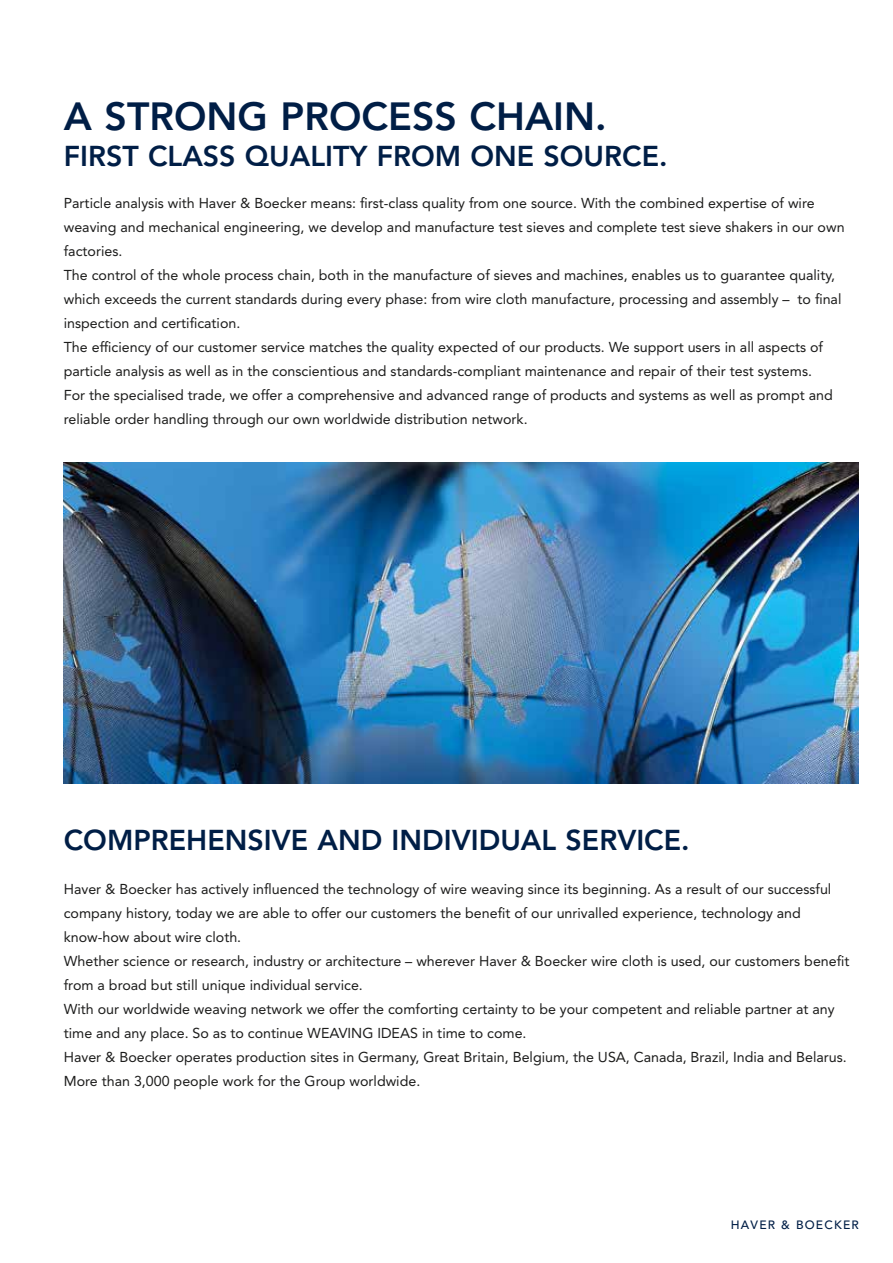
<style>
.page{position:relative;width:893px;height:1263px;background:#fff}
.page>*{position:absolute;margin:0;border:0;box-sizing:border-box;transform-origin:0 0}
.t1{font:800 39px "Avenir LT Std";color:#001e46}
.t2{font:800 28.5px "Avenir LT Std";color:#001e46}
.t3{font:14.25px/24px "Avenir LT Std";color:#1c1c1b}
.t4{font:500 12px "Avenir LT Std";letter-spacing:.1em;color:#001e46}
</style>
<div class="page">
<img style="left:64px;top:462px;width:795px;height:322px">
<h1 class="t1" style="left:64px;top:93px;width:544px">A STRONG PROCESS CHAIN.</h1>
<h2 class="t2" style="left:64px;top:139px;width:605px">FIRST CLASS QUALITY FROM ONE SOURCE.</h2>
<p class="t3" style="left:64px;top:191px;width:782px">Particle analysis with Haver &amp; Boecker means: first-class quality from one source. With the combined expertise of wire weaving and mechanical engineering, we develop and manufacture test sieves and complete test sieve shakers in our own factories.<br>The control of the whole process chain, both in the manufacture of sieves and machines, enables us to guarantee quality, which exceeds the current standards during every phase: from wire cloth manufacture, processing and assembly – to final inspection and certification.<br>The efficiency of our customer service matches the quality expected of our products. We support users in all aspects of particle analysis as well as in the conscientious and standards-compliant maintenance and repair of their test systems.<br>For the specialised trade, we offer a comprehensive and advanced range of products and systems as well as prompt and reliable order handling through our own worldwide distribution network.</p>
<h2 class="t2" style="left:64px;top:823px;width:627px">COMPREHENSIVE AND INDIVIDUAL SERVICE.</h2>
<p class="t3" style="left:64px;top:878px;width:787px">Haver &amp; Boecker has actively influenced the technology of wire weaving since its beginning. As a result of our successful company history, today we are able to offer our customers the benefit of our unrivalled experience, technology and know-how about wire cloth.<br>Whether science or research, industry or architecture – wherever Haver &amp; Boecker wire cloth is used, our customers benefit from a broad but still unique individual service.<br>With our worldwide weaving network we offer the comforting certainty to be your competent and reliable partner at any time and any place. So as to continue WEAVING IDEAS in time to come.<br>Haver &amp; Boecker operates production sites in Germany, Great Britain, Belgium, the USA, Canada, Brazil, India and Belarus.<br>More than 3,000 people work for the Group worldwide.</p>
<p class="t4" style="left:731px;top:1217px;width:130px">HAVER &amp; BOECKER</p>
</div>
